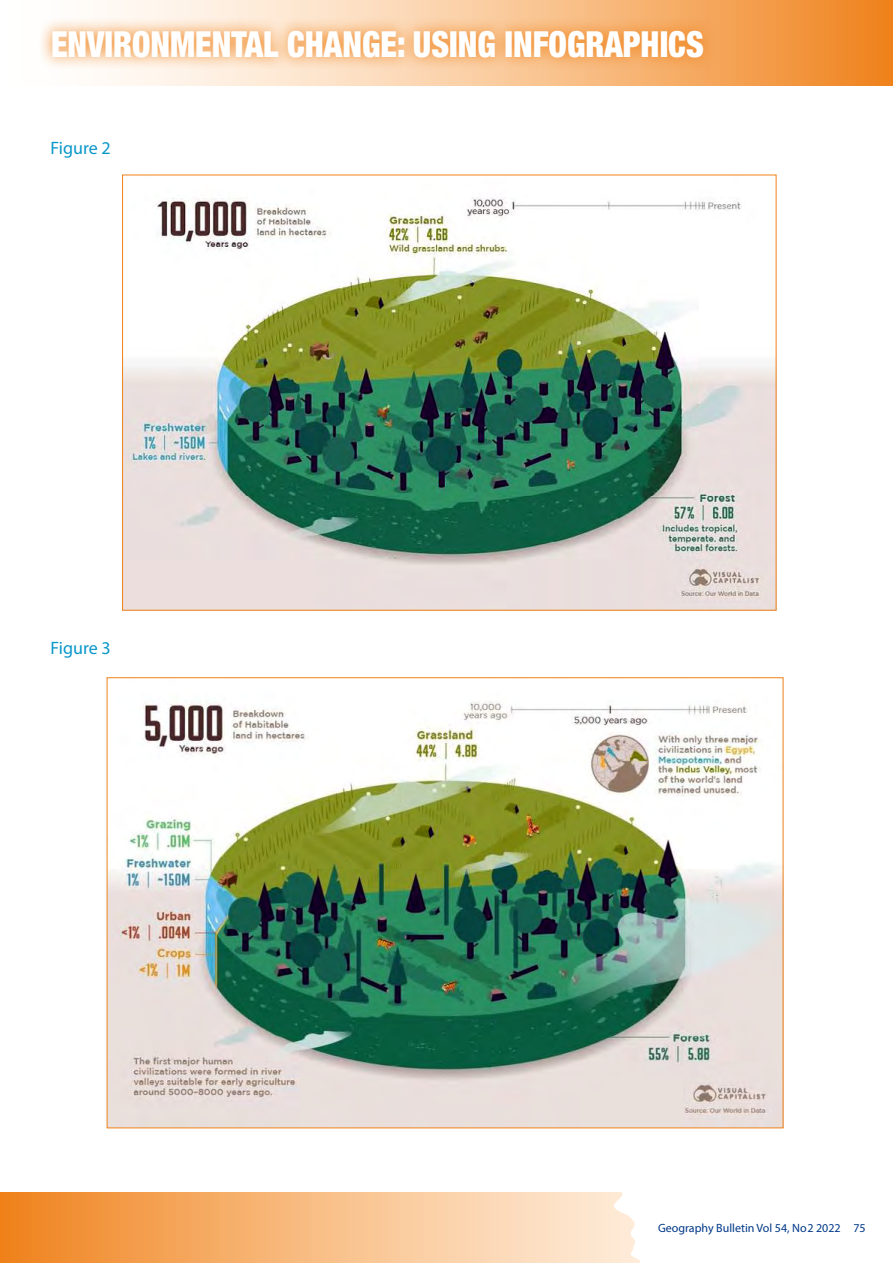
<style>
.page{position:relative;width:893px;height:1263px;background:#fff}
.page>*{position:absolute;margin:0;border:0;box-sizing:border-box;transform-origin:0 0}
.t1{font:900 condensed 36px "Helvetica Neue LT";color:#fff;scale:.92 1}
.t2{font:18px "Myriad Pro";color:#0997c9}
.t3{font:12px "Myriad Pro";color:#003888}
</style>
<div class="page">
<svg style="left:0;top:1192px;width:612px;height:71px"></svg>
<svg style="left:612px;top:85px;width:281px;height:1178px"></svg>
<svg style="left:109px;top:0;width:784px;height:85px"></svg>
<div style="left:38px;top:17px;width:679px;height:54px;background:#ef8118;opacity:.92"></div>
<img style="left:109px;top:679px;width:672px;height:447px">
<img style="left:124px;top:177px;width:650px;height:431px">
<p class="t1" style="left:51px;top:22px;width:711px">ENVIRONMENTAL CHANGE: USING INFOGRAPHICS</p>
<p class="t2" style="left:51px;top:137px;width:62px">Figure 2</p>
<p class="t2" style="left:51px;top:637px;width:62px">Figure 3</p>
<p class="t3" style="left:658px;top:1220px;width:209px">Geography Bulletin Vol 54, No 2 2022 75</p>
</div>
